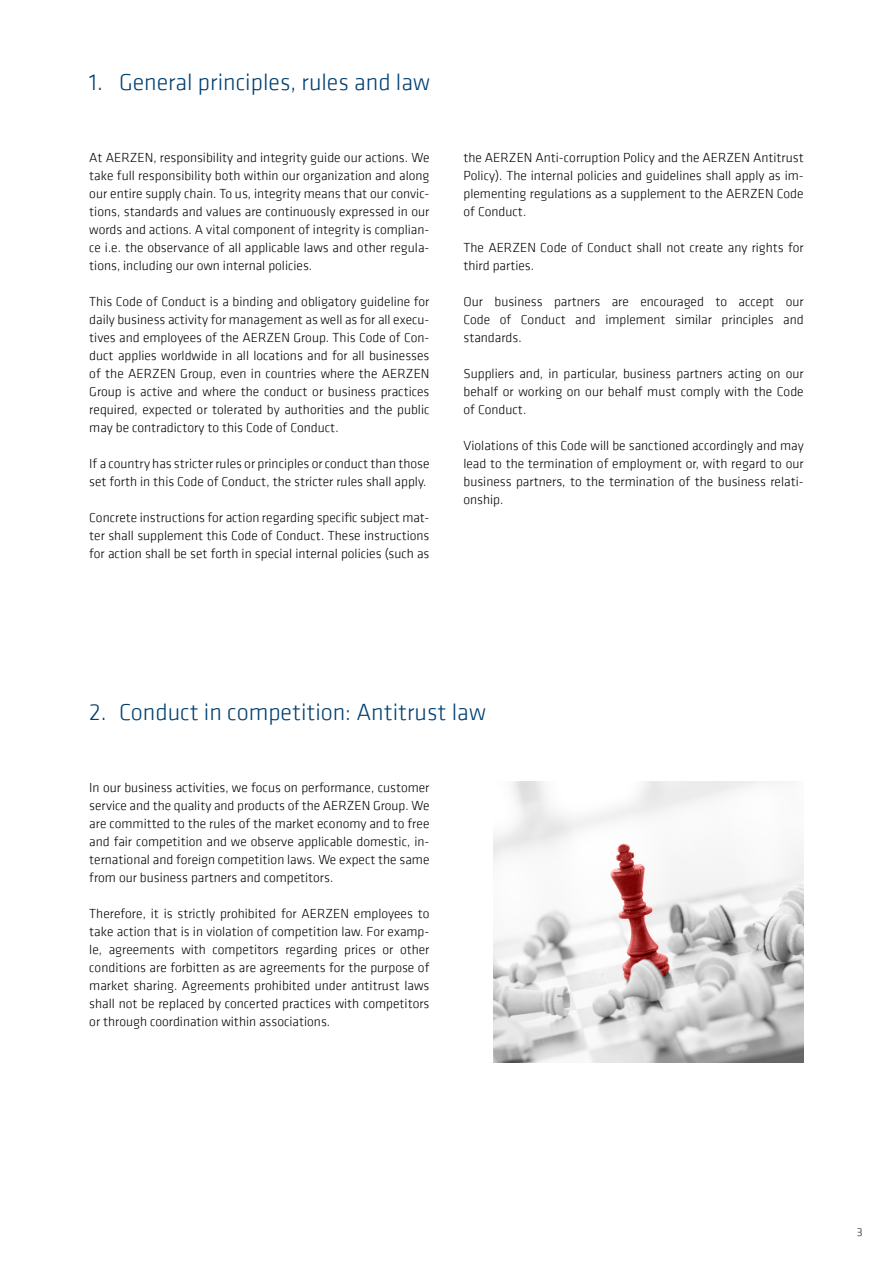
<style>
.page{position:relative;width:893px;height:1263px;background:#fff}
.page>*{position:absolute;margin:0;border:0;box-sizing:border-box;transform-origin:0 0}
.t1{font:300 24px "Klavika";color:#004071}
.t2{font:300 13.5px/18px "Klavika";color:#000001;text-align:justify}
.t3{font:300 12px "Klavika";color:#231f20}
</style>
<div class="page">
<img style="left:493px;top:781px;width:311px;height:281px">
<h1 class="t1" style="left:89px;top:68px;width:342px">1. General principles, rules and law</h1>
<p class="t2" style="left:89px;top:148px;width:342px">At AERZEN, responsibility and integrity guide our actions. We take full responsibility both within our organization and along our entire supply chain. To us, integrity means that our convic&shy;tions, standards and values are continuously expressed in our words and actions. A vital component of integrity is complian&shy;ce i.e. the observance of all applicable laws and other regula&shy;tions, including our own internal policies.</p>
<p class="t2" style="left:89px;top:292px;width:342px">This Code of Conduct is a binding and obligatory guideline for daily business activity for management as well as for all execu&shy;tives and employees of the AERZEN Group. This Code of Con&shy;duct applies worldwide in all locations and for all businesses of the AERZEN Group, even in countries where the AERZEN Group is active and where the conduct or business practices required, expected or tolerated by authorities and the public may be contradictory to this Code of Conduct.</p>
<p class="t2" style="left:89px;top:454px;width:342px">If a country has stricter rules or principles or conduct than those set forth in this Code of Conduct, the stricter rules shall apply.</p>
<p class="t2" style="left:89px;top:508px;width:342px">Concrete instructions for action regarding specific subject mat&shy;ter shall supplement this Code of Conduct. These instructions for action shall be set forth in special internal policies (such as</p>
<p class="t2" style="left:463px;top:148px;width:342px">the AERZEN Anti-corruption Policy and the AERZEN Antitrust Policy). The internal policies and guidelines shall apply as im&shy;plementing regulations as a supplement to the AERZEN Code of Conduct.</p>
<p class="t2" style="left:463px;top:238px;width:342px">The AERZEN Code of Conduct shall not create any rights for third parties.</p>
<p class="t2" style="left:463px;top:292px;width:342px">Our business partners are encouraged to accept our Code of Conduct and implement similar principles and standards.</p>
<p class="t2" style="left:463px;top:364px;width:342px">Suppliers and, in particular, business partners acting on our behalf or working on our behalf must comply with the Code of Conduct.</p>
<p class="t2" style="left:463px;top:436px;width:342px">Violations of this Code will be sanctioned accordingly and may lead to the termination of employment or, with regard to our business partners, to the termination of the business relati&shy;onship.</p>
<h1 class="t1" style="left:89px;top:698px;width:398px">2. Conduct in competition: Antitrust law</h1>
<p class="t2" style="left:89px;top:778px;width:342px">In our business activities, we focus on performance, customer service and the quality and products of the AERZEN Group. We are committed to the rules of the market economy and to free and fair competition and we observe applicable domestic, in&shy;ternational and foreign competition laws. We expect the same from our business partners and competitors.</p>
<p class="t2" style="left:89px;top:904px;width:342px">Therefore, it is strictly prohibited for AERZEN employees to take action that is in violation of competition law. For examp&shy;le, agreements with competitors regarding prices or other conditions are forbitten as are agreements for the purpose of market sharing. Agreements prohibited under antitrust laws shall not be replaced by concerted practices with competitors or through coordination within associations.</p>
<p class="t3" style="left:857px;top:1224px;width:7px">3</p>
</div>
